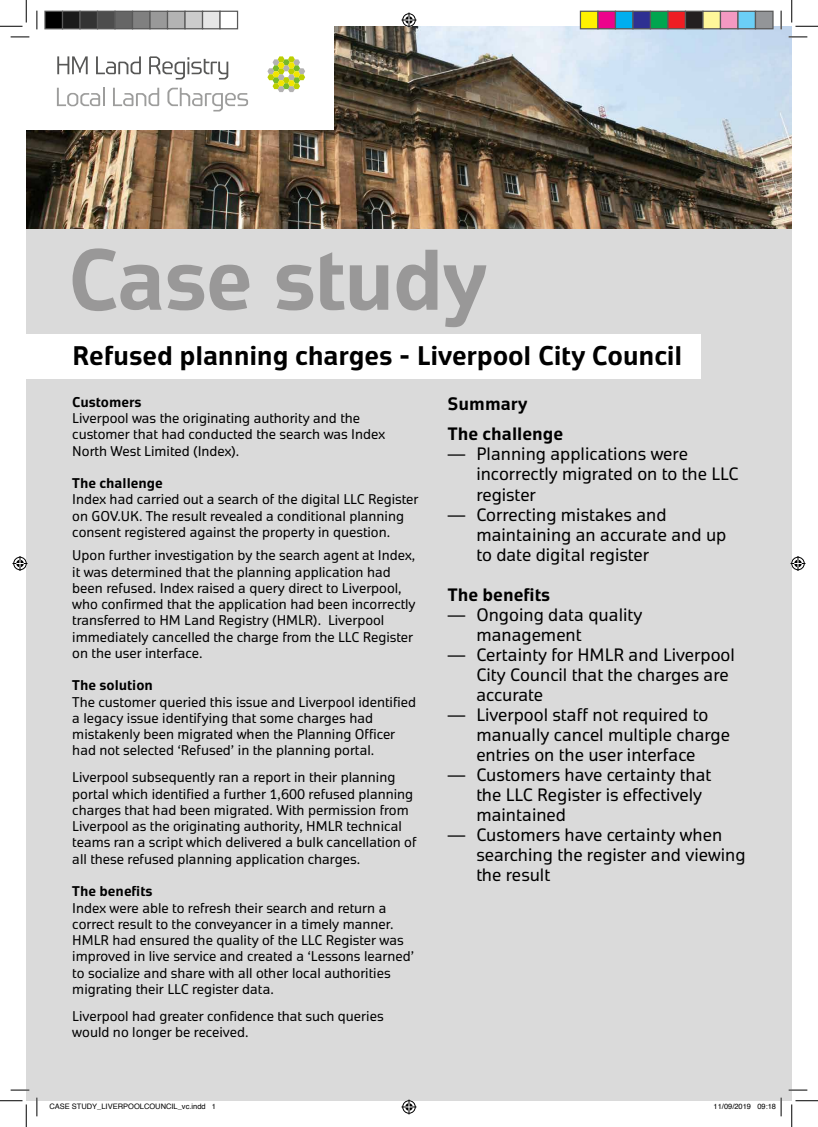
<style>
.page{position:relative;width:818px;height:1127px;background:#fff}
.page>*{position:absolute;margin:0;border:0;box-sizing:border-box;transform-origin:0 0}
.t1{font:700 83.75px "Geo";letter-spacing:-.015em;color:#999898}
.t2{font:700 26.25px "Geo";letter-spacing:-.005em;color:#000}
.t3{font:17.5px/20px "Geo";color:#000}
.t4{font:700 17.5px/30.6px "Geo";color:#000}
.t5{font:13.75px/16.2px "Geo";color:#000}
.t6{font:700 13.75px "Geo";color:#000}
.t7{font:7.5px "Helvetica";color:#000}
</style>
<div class="page">
<div style="left:26px;top:228px;width:766px;height:872px;background:#dadada"></div>
<div style="left:26px;top:334px;width:674px;height:44px;background:#fff"></div>
<img style="left:26px;top:26px;width:766px;height:202px">
<div style="left:26px;top:26px;width:308px;height:103px;background:#fff"></div>
<svg style="left:267px;top:56px;width:38px;height:36px"></svg>
<svg style="left:57px;top:56px;width:31px;height:18px"></svg>
<svg style="left:96px;top:56px;width:45px;height:18px"></svg>
<svg style="left:149px;top:56px;width:79px;height:23px"></svg>
<svg style="left:57px;top:88px;width:47px;height:18px"></svg>
<svg style="left:113px;top:88px;width:46px;height:18px"></svg>
<svg style="left:167px;top:88px;width:81px;height:23px"></svg>
<svg style="left:11px;top:36px;width:18px;height:2px"></svg>
<svg style="left:788px;top:36px;width:19px;height:2px"></svg>
<svg style="left:11px;top:1089px;width:18px;height:1px"></svg>
<svg style="left:788px;top:1089px;width:19px;height:1px"></svg>
<svg style="left:36px;top:11px;width:2px;height:18px"></svg>
<svg style="left:36px;top:1097px;width:2px;height:18px"></svg>
<svg style="left:780px;top:11px;width:2px;height:18px"></svg>
<svg style="left:0;top:0;width:27px;height:27px"></svg>
<svg style="left:0;top:1100px;width:27px;height:26px"></svg>
<svg style="left:791px;top:0;width:27px;height:27px"></svg>
<svg style="left:791px;top:1100px;width:27px;height:26px"></svg>
<svg style="left:401px;top:13px;width:15px;height:15px"></svg>
<svg style="left:401px;top:1099px;width:15px;height:15px"></svg>
<svg style="left:13px;top:556px;width:15px;height:15px"></svg>
<svg style="left:790px;top:556px;width:15px;height:15px"></svg>
<div style="left:45px;top:11px;width:18px;height:18px;background:#000"></div>
<div style="left:44px;top:11px;width:19px;height:18px;border:1px solid #595959"></div>
<div style="left:63px;top:11px;width:17px;height:18px;background:#1a1a1a"></div>
<div style="left:62px;top:11px;width:19px;height:18px;border:1px solid #595959"></div>
<div style="left:80px;top:11px;width:18px;height:18px;background:#333"></div>
<div style="left:79px;top:11px;width:19px;height:18px;border:1px solid #595959"></div>
<div style="left:98px;top:11px;width:17px;height:18px;background:#4d4d4d"></div>
<div style="left:97px;top:11px;width:19px;height:18px;border:1px solid #595959"></div>
<div style="left:115px;top:11px;width:18px;height:18px;background:#666"></div>
<div style="left:114px;top:11px;width:19px;height:18px;border:1px solid #595959"></div>
<div style="left:133px;top:11px;width:17px;height:18px;background:#808080"></div>
<div style="left:132px;top:11px;width:19px;height:18px;border:1px solid #595959"></div>
<div style="left:150px;top:11px;width:18px;height:18px;background:#999"></div>
<div style="left:149px;top:11px;width:19px;height:18px;border:1px solid #595959"></div>
<div style="left:168px;top:11px;width:17px;height:18px;background:#b3b3b3"></div>
<div style="left:167px;top:11px;width:19px;height:18px;border:1px solid #595959"></div>
<div style="left:185px;top:11px;width:18px;height:18px;background:#ccc"></div>
<div style="left:184px;top:11px;width:19px;height:18px;border:1px solid #595959"></div>
<div style="left:203px;top:11px;width:17px;height:18px;background:#e6e6e6"></div>
<div style="left:202px;top:11px;width:19px;height:18px;border:1px solid #595959"></div>
<div style="left:219px;top:11px;width:19px;height:18px;border:1px solid #595959"></div>
<div style="left:580px;top:11px;width:18px;height:18px;background:#fff101"></div>
<div style="left:580px;top:11px;width:18px;height:18px;border:1px solid #595959"></div>
<div style="left:598px;top:11px;width:17px;height:18px;background:#ed028c"></div>
<div style="left:597px;top:11px;width:19px;height:18px;border:1px solid #595959"></div>
<div style="left:615px;top:11px;width:18px;height:18px;background:#00aeef"></div>
<div style="left:615px;top:11px;width:18px;height:18px;border:1px solid #595959"></div>
<div style="left:633px;top:11px;width:17px;height:18px;background:#2e3092"></div>
<div style="left:632px;top:11px;width:19px;height:18px;border:1px solid #595959"></div>
<div style="left:650px;top:11px;width:18px;height:18px;background:#00a54f"></div>
<div style="left:650px;top:11px;width:18px;height:18px;border:1px solid #595959"></div>
<div style="left:668px;top:11px;width:17px;height:18px;background:#ee1d23"></div>
<div style="left:667px;top:11px;width:19px;height:18px;border:1px solid #595959"></div>
<div style="left:685px;top:11px;width:18px;height:18px;background:#231f20"></div>
<div style="left:685px;top:11px;width:18px;height:18px;border:1px solid #595959"></div>
<div style="left:703px;top:11px;width:17px;height:18px;background:#fff79a"></div>
<div style="left:702px;top:11px;width:19px;height:18px;border:1px solid #595959"></div>
<div style="left:720px;top:11px;width:18px;height:18px;background:#f499c2"></div>
<div style="left:720px;top:11px;width:18px;height:18px;border:1px solid #595959"></div>
<div style="left:738px;top:11px;width:17px;height:18px;background:#6bcff6"></div>
<div style="left:737px;top:11px;width:19px;height:18px;border:1px solid #595959"></div>
<div style="left:755px;top:11px;width:18px;height:18px;background:#939598"></div>
<div style="left:755px;top:11px;width:18px;height:18px;border:1px solid #595959"></div>
<svg style="left:757px;top:1097px;width:25px;height:18px"></svg>
<h1 class="t1" style="left:68px;top:233px;width:421px">Case study</h1>
<h2 class="t2" style="left:72px;top:341px;width:611px">Refused planning charges - Liverpool City Council</h2>
<p class="t4" style="left:448px;top:388px;width:117px">Summary<br>The challenge</p>
<p class="t3" style="left:476px;top:444px;width:264px;text-indent:-28px">— Planning applications were incorrectly migrated on to the LLC register</p>
<p class="t3" style="left:476px;top:504px;width:252px;text-indent:-28px">— Correcting mistakes and maintaining an accurate and up to date digital register</p>
<p class="t4" style="left:448px;top:579px;width:104px">The benefits</p>
<p class="t3" style="left:476px;top:604px;width:167px;text-indent:-28px">— Ongoing data quality management</p>
<p class="t3" style="left:476px;top:644px;width:260px;text-indent:-28px">— Certainty for HMLR and Liverpool<br>City Council that the charges are accurate</p>
<p class="t3" style="left:476px;top:704px;width:255px;text-indent:-28px">— Liverpool staff not required to manually cancel multiple charge entries on the user interface</p>
<p class="t3" style="left:476px;top:764px;width:236px;text-indent:-28px">— Customers have certainty that the LLC Register is effectively maintained</p>
<p class="t3" style="left:476px;top:824px;width:271px;text-indent:-28px">— Customers have certainty when searching the register and viewing the result</p>
<p class="t6" style="left:72px;top:394px;width:71px">Customers</p>
<p class="t5" style="left:72px;top:410px;width:314px">Liverpool was the originating authority and the customer that had conducted the search was Index<br>North West Limited (Index).</p>
<p class="t6" style="left:72px;top:475px;width:92px">The challenge</p>
<p class="t5" style="left:72px;top:491px;width:348px">Index had carried out a search of the digital LLC Register on GOV.UK. The result revealed a conditional planning consent registered against the property in question.</p>
<p class="t5" style="left:72px;top:547px;width:345px">Upon further investigation by the search agent at Index, it was determined that the planning application had been refused. Index raised a query direct to Liverpool, who confirmed that the application had been incorrectly transferred to HM Land Registry (HMLR). Liverpool immediately cancelled the charge from the LLC Register on the user interface.</p>
<p class="t6" style="left:72px;top:677px;width:82px">The solution</p>
<p class="t5" style="left:72px;top:693px;width:345px">The customer queried this issue and Liverpool identified a legacy issue identifying that some charges had mistakenly been migrated when the Planning Officer had not selected ‘Refused’ in the planning portal.</p>
<p class="t5" style="left:72px;top:769px;width:346px">Liverpool subsequently ran a report in their planning portal which identified a further 1,600 refused planning charges that had been migrated. With permission from Liverpool as the originating authority, HMLR technical teams ran a script which delivered a bulk cancellation of all these refused planning application charges.</p>
<p class="t6" style="left:72px;top:883px;width:82px">The benefits</p>
<p class="t5" style="left:72px;top:899px;width:343px">Index were able to refresh their search and return a correct result to the conveyancer in a timely manner.<br>HMLR had ensured the quality of the LLC Register was improved in live service and created a ‘Lessons learned’ to socialize and share with all other local authorities migrating their LLC register data.</p>
<p class="t5" style="left:72px;top:1007px;width:313px">Liverpool had greater confidence that such queries would no longer be received.</p>
<p class="t7" style="left:49px;top:1100px;width:168px">CASE STUDY_LIVERPOOLCOUNCIL_vc.indd 1</p>
<p class="t7" style="left:713px;top:1100px;width:64px">11/09/2019 09:18</p>
</div>
